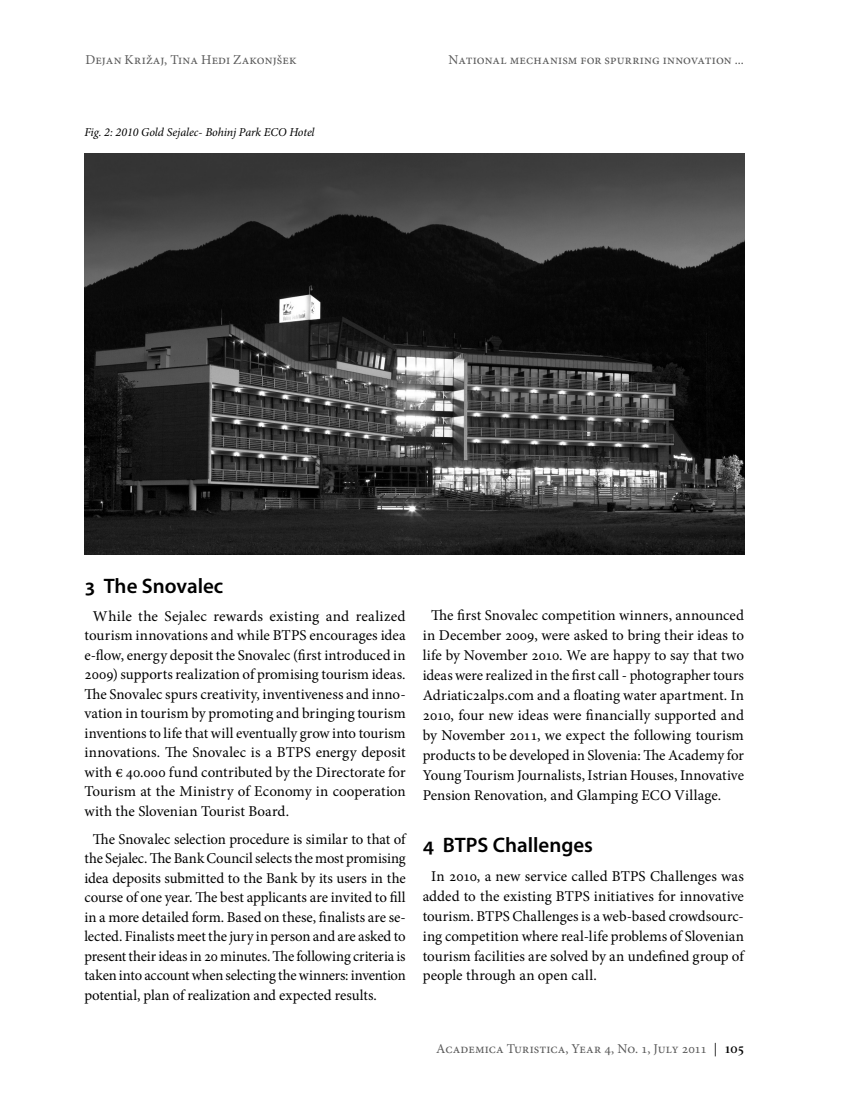
<style>
.page{position:relative;width:851px;height:1106px;background:#fff}
.page>*{position:absolute;margin:0;border:0;box-sizing:border-box;transform-origin:0 0}
.t1{font:600 21px "Myriad Pro";color:#000}
.t2{font:15px/19.5px "Minion Pro";color:#000;text-align:justify}
.t3{font:13.5px "Minion Pro";letter-spacing:.005em;color:#5a5a5a}
.t4{font:italic 12px "Minion Pro";letter-spacing:-.01em;color:#000}
.s1{font-family:"Minion Pro Semibold Disp";color:#000}
</style>
<div class="page">
<img style="left:84px;top:153px;width:660px;height:402px">
<p class="t3" style="left:85px;top:54px;width:213px">Dejan Križaj, Tina Hedi Zakonjšek</p>
<p class="t3" style="left:448px;top:54px;width:297px">National mechanism for spurring innovation ...</p>
<p class="t4" style="left:84px;top:128px;width:232px">Fig. 2: 2010 Gold Sejalec- Bohinj Park ECO Hotel</p>
<h1 class="t1" style="left:84px;top:577px;width:140px">3 The Snovalec</h1>
<p class="t2" style="left:84px;top:607px;width:323px;text-indent:9px">While the Sejalec rewards existing and realized tourism innovations and while BTPS encourages idea e-flow, energy deposit the Snovalec (first introduced in 2009) supports realization of promising tourism ideas.<br>The Snovalec spurs creativity, inventiveness and inno&shy;vation in tourism by promoting and bringing tourism inventions to life that will eventually grow into tourism innovations. The Snovalec is a BTPS energy deposit with € 40.000 fund contributed by the Directorate for Tourism at the Ministry of Economy in cooperation with the Slovenian Tourist Board.</p>
<p class="t2" style="left:84px;top:830px;width:324px;text-indent:9px">The Snovalec selection procedure is similar to that of the Sejalec. The Bank Council selects the most promising idea deposits submitted to the Bank by its users in the course of one year. The best applicants are invited to fill in a more detailed form. Based on these, finalists are se&shy;lected. Finalists meet the jury in person and are asked to present their ideas in 20 minutes. The following criteria is taken into account when selecting the winners: invention potential, plan of realization and expected results.</p>
<p class="t2" style="left:422px;top:606px;width:323px;line-height:20px;text-indent:9px">The first Snovalec competition winners, announced in December 2009, were asked to bring their ideas to life by November 2010. We are happy to say that two ideas were realized in the first call - photographer tours Adriatic2alps.com and a floating water apartment. In 2010, four new ideas were financially supported and by November 2011, we expect the following tourism products to be developed in Slovenia: The Academy for Young Tourism Journalists, Istrian Houses, Innovative Pension Renovation, and Glamping ECO Village.</p>
<h1 class="t1" style="left:422px;top:837px;width:172px">4 BTPS Challenges</h1>
<p class="t2" style="left:422px;top:867px;width:324px;line-height:20px;text-indent:9px">In 2010, a new service called BTPS Challenges was added to the existing BTPS initiatives for innovative tourism. BTPS Challenges is a web-based crowdsourc&shy;ing competition where real-life problems of Slovenian tourism facilities are solved by an undefined group of people through an open call.</p>
<p class="t3" style="left:436px;top:1043px;width:282px">Academica Turistica, Year 4, No. 1, July 2011 <span class="s1">|</span></p>
</div>
